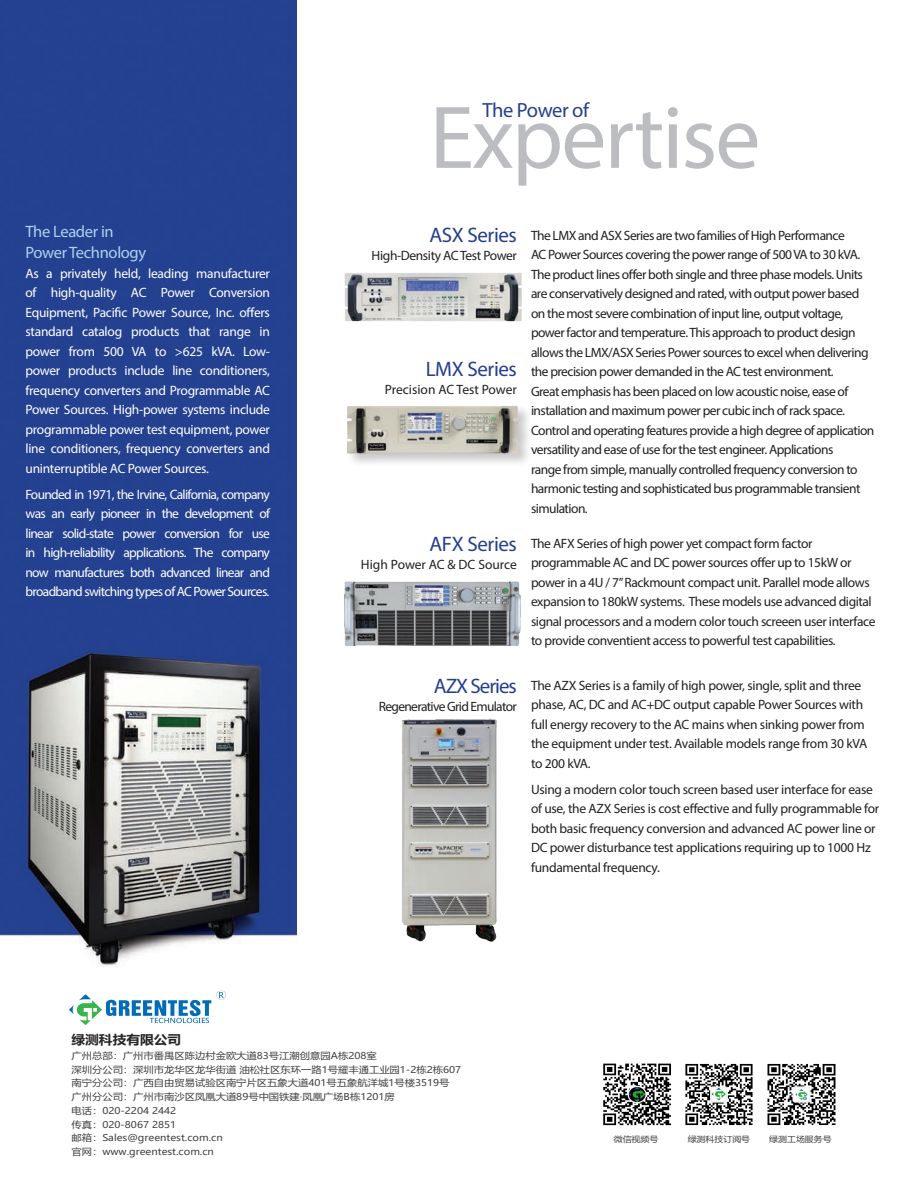
<style>
.page{position:relative;width:918px;height:1188px;background:#fff}
.page>*{position:absolute;margin:0;border:0;box-sizing:border-box;transform-origin:0 0}
.Subhead1{font:89.85px "Myriad Pro";letter-spacing:-.02em;color:#bcbdc0}
.Subhead1-2{font:21px "Myriad Pro";letter-spacing:-.02em;color:#253f8e}
.Subhead1-3{font:21px "Myriad Pro";letter-spacing:-.05em;color:#253f8e}
.Subhead1-4{font:20.55px "Myriad Pro";letter-spacing:-.025em;color:#253f8e}
.Subhead2{font:16.5px/21px "Myriad Pro";letter-spacing:-.02em;color:#acd1ee}
.Body{font:13.5px/19.5px "Myriad Pro";letter-spacing:-.04em;color:#231f20}
.Body-2{font:13.5px/19.5px "Myriad Pro";letter-spacing:-.04em;color:#fff;text-align:justify}
.Body-3{font:13.5px/19.5px "Myriad Pro";letter-spacing:-.02em;color:#231f20}
.Subhead1-5{font:13.5px "Myriad Pro";color:#231f20}
.Subhead1-6{font:13.5px "Myriad Pro";letter-spacing:-.05em;color:#231f20}
.Subhead1-7{font:13.5px "Myriad Pro";letter-spacing:-.03em;color:#231f20}
.t1{font:700 12.3px "Microsoft Ya Hei";color:#272727;scale:1.11 1}
.t2{font:9.3px/13.8px "Microsoft Ya Hei";color:#404040;scale:1.11 1}
.t3{font:8.1px "Microsoft Ya Hei";color:#404040;scale:1.11 1}
</style>
<div class="page">
<img style="left:0;top:0;width:297px;height:967px">
<img style="left:344px;top:273px;width:178px;height:49px">
<img style="left:344px;top:581px;width:177px;height:64px">
<div style="left:346px;top:404px;width:186px;height:64px;background:#231f20;opacity:.25"></div>
<img style="left:346px;top:404px;width:177px;height:52px">
<img style="left:402px;top:718px;width:95px;height:224px">
<img style="left:685px;top:1063px;width:68px;height:63px">
<img style="left:603px;top:1063px;width:68px;height:63px">
<img style="left:69px;top:990px;width:157px;height:35px">
<img style="left:767px;top:1063px;width:69px;height:63px">
<p class="Subhead2" style="left:26px;top:221px;width:122px">The Leader in<br>Power Technology</p>
<p class="Body-2" style="left:26px;top:263px;width:246px">As a privately held, leading manufacturer of high-quality AC Power Conversion Equipment, Pacific Power Source, Inc. offers standard catalog products that range in power from 500 VA to &gt;625 kVA. Low&shy;power products include line conditioners, frequency converters and Programmable AC Power Sources. High-power systems include programmable power test equipment, power line conditioners, frequency converters and uninterruptible AC Power Sources.</p>
<p class="Body-2" style="left:26px;top:484px;width:246px">Founded in 1971, the Irvine, California, company was an early pioneer in the development of linear solid-state power conversion for use in high-reliability applications. The company now manufactures both advanced linear and broadband switching types of AC Power Sources.</p>
<p class="Subhead1-4" style="left:482px;top:97px;width:108px">The Power of</p>
<p class="Subhead1" style="left:430px;top:82px;width:332px">Expertise</p>
<p class="Subhead1-2" style="left:429px;top:222px;width:89px">ASX Series</p>
<p class="Subhead1-7" style="left:372px;top:247px;width:147px">High-Density AC Test Power</p>
<p class="Subhead1-2" style="left:426px;top:356px;width:93px">LMX Series</p>
<p class="Subhead1-5" style="left:385px;top:381px;width:134px">Precision AC Test Power</p>
<p class="Body" style="left:531px;top:225px;width:345px">The LMX and ASX Series are two families of High Performance<br>AC Power Sources covering the power range of 500 VA to 30 kVA.<br>The product lines offer both single and three phase models. Units are conservatively designed and rated, with output power based on the most severe combination of input line, output voltage, power factor and temperature. This approach to product design allows the LMX/ASX Series Power sources to excel when delivering the precision power demanded in the AC test environment.<br>Great emphasis has been placed on low acoustic noise, ease of installation and maximum power per cubic inch of rack space.<br>Control and operating features provide a high degree of application versatility and ease of use for the test engineer. Applications<br>range from simple, manually controlled frequency conversion to harmonic testing and sophisticated bus programmable transient simulation.</p>
<p class="Subhead1-2" style="left:429px;top:531px;width:89px">AFX Series</p>
<p class="Subhead1-5" style="left:361px;top:556px;width:158px">High Power AC &amp; DC Source</p>
<p class="Body" style="left:531px;top:533px;width:346px">The AFX Series of high power yet compact form factor programmable AC and DC power sources offer up to 15kW or power in a 4U / 7” Rackmount compact unit. Parallel mode allows expansion to 180kW systems. These models use advanced digital signal processors and a modern color touch screeen user interface to provide conventient access to powerful test capabilities.</p>
<p class="Subhead1-3" style="left:434px;top:673px;width:85px">AZX Series</p>
<p class="Subhead1-6" style="left:379px;top:699px;width:140px">Regenerative Grid Emulator</p>
<p class="Body-3" style="left:531px;top:675px;width:338px">The AZX Series is a family of high power, single, split and three phase, AC, DC and AC+DC output capable Power Sources with full energy recovery to the AC mains when sinking power from the equipment under test. Available models range from 30 kVA to 200 kVA.</p>
<p class="Body-3" style="left:531px;top:779px;width:350px">Using a modern color touch screen based user interface for ease of use, the AZX Series is cost effective and fully programmable for both basic frequency conversion and advanced AC power line or DC power disturbance test applications requiring up to 1000 Hz fundamental frequency.</p>
<p class="t1" style="left:71px;top:1031px;width:101px">绿测科技有限公司</p>
<p class="t2" style="left:71px;top:1048px;width:353px">广州总部：广州市番禺区陈边村金欧大道83号江潮创意园A栋208室<br>深圳分公司：深圳市龙华区龙华街道 油松社区东环一路1号耀丰通工业园1-2栋2栋607南宁分公司：广西自由贸易试验区南宁片区五象大道401号五象航洋城1号楼3519号广州分公司：广州市南沙区凤凰大道89号中国铁建·凤凰广场B栋1201房<br>电话：020-2204 2442<br>传真：020-8067 2851</p>
<p class="t2" style="left:71px;top:1130px;width:138px;line-height:14.7px">邮箱：Sales@greentest.com.cn官网：www.greentest.com.cn</p>
<p class="t3" style="left:614px;top:1134px;width:42px">微信视频号</p>
<p class="t3" style="left:688px;top:1134px;width:58px">绿测科技订阅号</p>
<p class="t3" style="left:769px;top:1134px;width:58px">绿测工场服务号</p>
</div>
